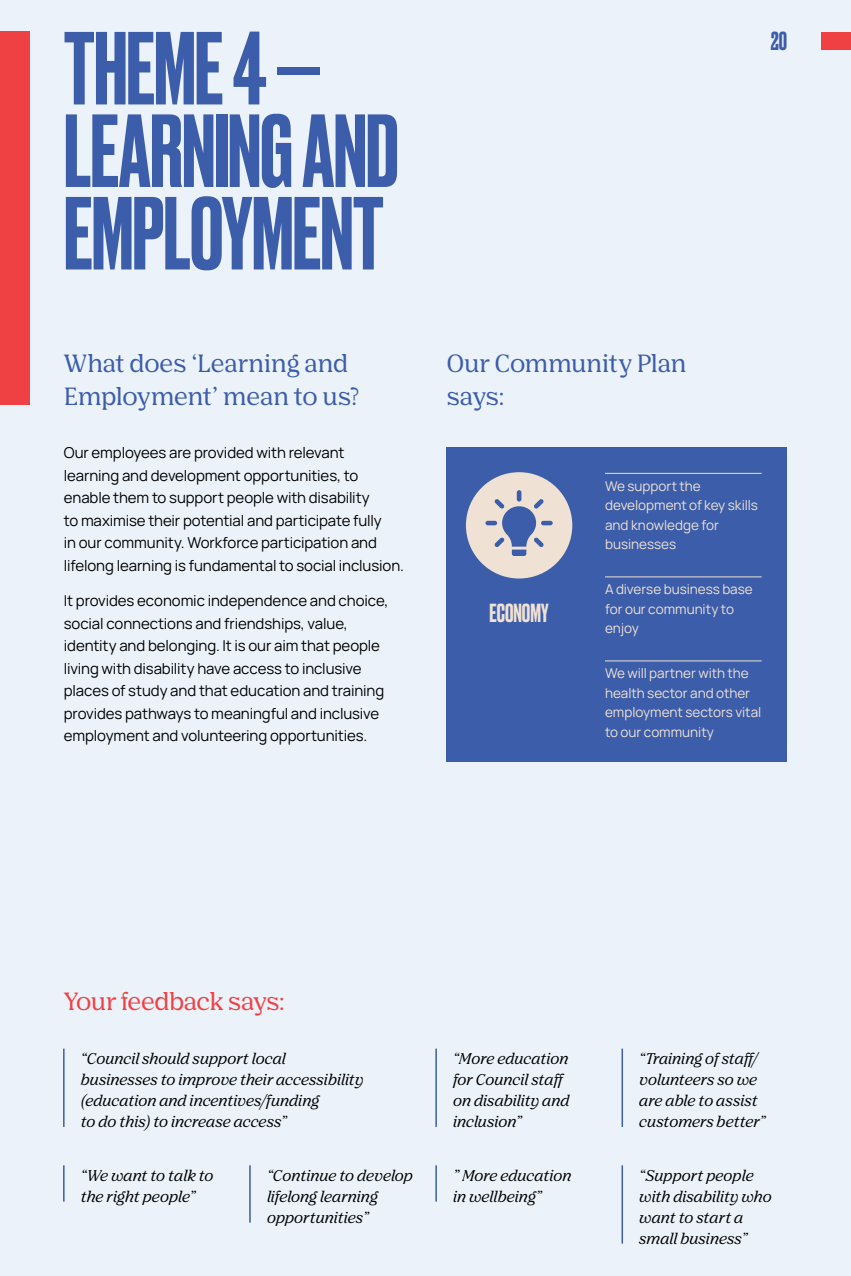
<style>
.page{position:relative;width:851px;height:1276px;background:#fff}
.page>*{position:absolute;margin:0;border:0;box-sizing:border-box;transform-origin:0 0}
.t1{font:500 97.5px/82.5px "Druk";letter-spacing:-.01em;color:#3c5daa}
.t2{font:500 24.6px "Druk";color:#efe1d3}
.t3{font:500 24.6px "Druk";color:#3c5daa}
.t4{font:600 24px/33px "Nib Pro";letter-spacing:-.015em;color:#3c5daa}
.t5{font:600 24px "Nib Pro";letter-spacing:-.025em;color:#ef4144}
.t6{font:15px/22.5px "Manrope";letter-spacing:-.005em;color:#000}
.t7{font:italic 600 15px/21px "Nib Pro";letter-spacing:.005em;color:#000}
.t8{font:13.5px/19.5px "Manrope";color:#efe1d3}
</style>
<div class="page">
<div style="left:0;top:0;width:850px;height:1276px;background:#ecf2fa"></div>
<div style="left:821px;top:32px;width:29px;height:17px;background:#ef4144"></div>
<div style="left:0;top:32px;width:30px;height:373px;background:#ef4144"></div>
<hr style="left:63px;top:1165px;width:2px;height:36px;background:#3c5daa">
<hr style="left:249px;top:1165px;width:2px;height:57px;background:#3c5daa">
<hr style="left:435px;top:1165px;width:2px;height:36px;background:#3c5daa">
<hr style="left:621px;top:1165px;width:2px;height:78px;background:#3c5daa">
<hr style="left:435px;top:1048px;width:2px;height:79px;background:#3c5daa">
<hr style="left:621px;top:1048px;width:2px;height:79px;background:#3c5daa">
<hr style="left:63px;top:1048px;width:2px;height:79px;background:#3c5daa">
<div style="left:446px;top:447px;width:341px;height:315px;background:#3c5daa"></div>
<hr style="left:605px;top:473px;width:156px;height:1px;background:#efe1d3">
<hr style="left:605px;top:576px;width:156px;height:1px;background:#efe1d3">
<hr style="left:605px;top:660px;width:156px;height:1px;background:#efe1d3">
<div style="left:466px;top:472px;width:106px;height:106px;background:#efe1d3;border-radius:50%"></div>
<svg style="left:485px;top:490px;width:67px;height:66px"></svg>
<h1 class="t1" style="left:64px;top:22px;width:336px">THEME 4 —<br>LEARNING AND<br>EMPLOYMENT</h1>
<h3 class="t4" style="left:64px;top:346px;width:297px">What does ‘Learning and<br>Employment’ mean to us?</h3>
<p class="t6" style="left:64px;top:441px;width:341px">Our employees are provided with relevant<br>learning and development opportunities, to enable them to support people with disability<br>to maximise their potential and participate fully<br>in our community. Workforce participation and lifelong learning is fundamental to social inclusion.</p>
<p class="t6" style="left:64px;top:589px;width:326px">It provides economic independence and choice, social connections and friendships, value, identity and belonging. It is our aim that people living with disability have access to inclusive places of study and that education and training provides pathways to meaningful and inclusive employment and volunteering opportunities.</p>
<h2 class="t3" style="left:770px;top:24px;width:18px">20</h2>
<h3 class="t4" style="left:446px;top:346px;width:241px">Our Community Plan says:</h3>
<h2 class="t2" style="left:489px;top:595px;width:61px">ECONOMY</h2>
<p class="t8" style="left:605px;top:475px;width:154px">We support the development of key skills and knowledge for businesses</p>
<p class="t8" style="left:605px;top:579px;width:149px">A diverse business base for our community to enjoy</p>
<p class="t8" style="left:605px;top:663px;width:158px">We will partner with the health sector and other employment sectors vital to our community</p>
<h3 class="t5" style="left:64px;top:985px;width:223px">Your feedback says:</h3>
<p class="t7" style="left:81px;top:1047px;width:284px">“Council should support local businesses to improve their accessibility (education and incentives/funding<br>to do this) to increase access”</p>
<p class="t7" style="left:453px;top:1047px;width:118px">“More education for Council staff on disability and inclusion”</p>
<p class="t7" style="left:639px;top:1047px;width:128px">“Training of staff/ volunteers so we are able to assist customers better”</p>
<p class="t7" style="left:81px;top:1164px;width:134px">“We want to talk to the right people”</p>
<p class="t7" style="left:267px;top:1164px;width:147px">“Continue to develop lifelong learning opportunities”</p>
<p class="t7" style="left:453px;top:1164px;width:120px">” More education in wellbeing”</p>
<p class="t7" style="left:639px;top:1164px;width:134px">“Support people with disability who want to start a small business”</p>
</div>
